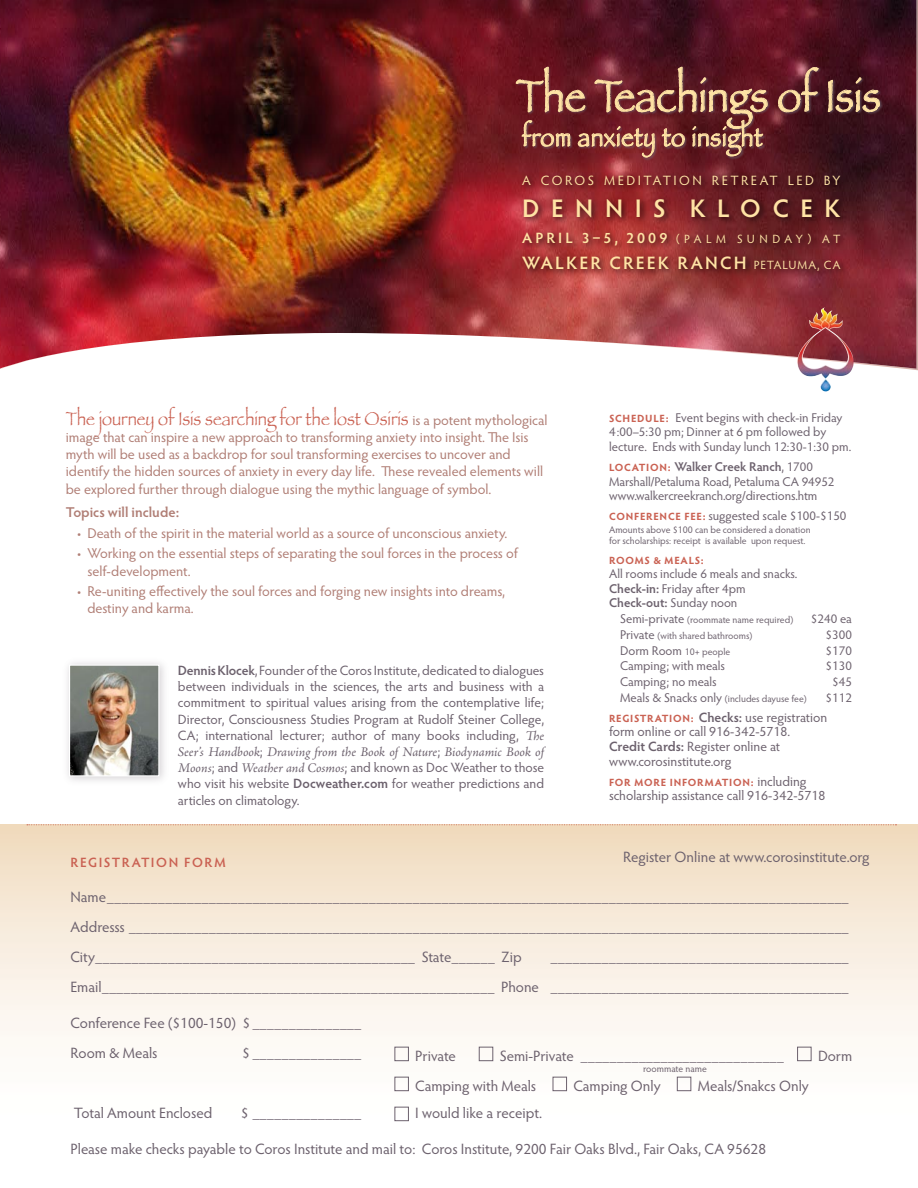
<style>
.page{position:relative;width:918px;height:1188px;background:#fff}
.page>*{position:absolute;margin:0;border:0;box-sizing:border-box;transform-origin:0 0}
.t1{font:46.5px "Papyrus";color:#ffe3a5;scale:.85 1}
.t2{font:27px "Papyrus";letter-spacing:.03em;color:#ffe3a5;scale:.85 1}
.t3{font:600 25.5px "Hypatia Sans Pro";letter-spacing:.445em;color:#ffe3a5}
.t4{font:19.5px "Papyrus";color:#ca6253;scale:.85 1}
.t5{font:600 18px "Hypatia Sans Pro";letter-spacing:.12em;color:#ffe3a5}
.t6{font:15px/30px "Hypatia Sans Pro";letter-spacing:-.005em;color:#6c616d;text-align:justify}
.t7{font:600 15px "Hypatia Sans Pro";letter-spacing:.205em;color:#ffe3a5}
.t8{font:14.25px/17.2px "Hypatia Sans Pro";letter-spacing:-.005em;color:#b07e75}
.t9{font:600 14.25px "Hypatia Sans Pro";color:#b07e75}
.t10{font:13.5px/16.2px "Hypatia Sans Pro";color:#6c616d;text-align:justify}
.t11{font:italic 13.5px "Adobe Jenson Pro";letter-spacing:-.005em;color:#6c616d}
.t12{font:13.5px "Hypatia Sans Pro";color:#ffe3a5}
.t13{font:600 13.5px "Hypatia Sans Pro";letter-spacing:.11em;color:#ca6253}
.t14{font:12.75px/14.7px "Hypatia Sans Pro";letter-spacing:-.005em;color:#6c616d}
.t15{font:12px "Hypatia Sans Pro";color:#ffe3a5}
.t16{font:700 10.5px "Hypatia Sans Pro";letter-spacing:.075em;color:#ca6253}
.t17{font:9.75px/10.5px "Hypatia Sans Pro";color:#6c616d}
.s1{font-weight:400;font-size:12px}
.s2{font-family:"Hypatia Sans Pro";font-size:14.25px;color:#b07e75}
.s3{font-weight:600}
.s4{font-family:"Adobe Jenson Pro";font-style:italic}
.s5{font-family:"Hypatia Sans Pro";font-style:normal}
.s6{font-weight:700;font-size:10.5px;color:#ca6253}
.s7{font-size:12.75px}
.s8{font-weight:400;font-size:13.5px;color:#6c616d}
</style>
<div class="page">
<div style="left:61px;top:657px;width:108px;height:129px;background:#6c616d;opacity:.3"></div>
<img style="left:71px;top:667px;width:86px;height:107px">
<div style="left:69px;top:665px;width:90px;height:111px;border:1px solid #fff"></div>
<img style="left:0;top:0;width:916px;height:369px">
<img style="left:824px;top:308px;width:20px;height:34px">
<div style="left:0;top:824px;width:918px;height:331px;background:linear-gradient(to bottom,#f2dec4,#fff)"></div>
<div style="left:394px;top:1047px;width:15px;height:14px;border:1px solid #6c616d"></div>
<div style="left:479px;top:1047px;width:14px;height:14px;border:1px solid #6c616d"></div>
<div style="left:797px;top:1047px;width:15px;height:14px;border:1px solid #6c616d"></div>
<div style="left:394px;top:1077px;width:15px;height:14px;border:1px solid #6c616d"></div>
<div style="left:553px;top:1077px;width:14px;height:14px;border:1px solid #6c616d"></div>
<div style="left:677px;top:1077px;width:14px;height:14px;border:1px solid #6c616d"></div>
<div style="left:394px;top:1107px;width:15px;height:14px;border:1px solid #6c616d"></div>
<svg style="left:27px;top:824px;width:870px;height:1px"></svg>
<div style="left:516px;top:66px;width:368px;height:96px;background:#6c616d;opacity:.65"></div>
<svg style="left:778px;top:67px;width:41px;height:46px;background:#743c3f"></svg>
<svg style="left:827px;top:63px;width:53px;height:51px;background:#5b3133"></svg>
<svg style="left:515px;top:63px;width:253px;height:95px;background:#783536"></svg>
<div style="left:518px;top:171px;width:331px;height:108px;background:#000;opacity:.75"></div>
<h1 class="t1" style="left:516px;top:68px;width:431px">The Teachings of Isis</h1>
<h2 class="t2" style="left:522px;top:121px;width:284px">from anxiety to insight</h2>
<p class="t12" style="left:522px;top:172px;width:31px">a coros</p>
<p class="t12" style="left:604px;top:172px;width:11px">meditation</p>
<p class="t12" style="left:712px;top:172px;width:11px">retreat</p>
<p class="t12" style="left:788px;top:172px;width:18px">led</p>
<p class="t12" style="left:824px;top:172px;width:18px">b y</p>
<h3 class="t3" style="left:522px;top:191px;width:317px">Dennis Kloc ek</h3>
<p class="t7" style="left:522px;top:227px;width:250px">April 3–5, 2009 <span class="s1">(Pa lm Sunda</span></p>
<p class="t15" style="left:796px;top:231px;width:37px">y) at</p>
<p class="t5" style="left:522px;top:250px;width:247px">walker creek ranch <span class="s1">Peta</span></p>
<p class="t15" style="left:783px;top:257px;width:59px">luma, CA</p>
<h3 class="t4" style="left:66px;top:407px;width:568px">The journey of Isis searching for the lost Osiris <span class="s2">is a potent mythological</span></h3>
<p class="t8" style="left:66px;top:428px;width:479px">image that can inspire a new approach to transforming anxiety into insight. The Isis myth will be used as a backdrop for soul transforming exercises to uncover and identify the hidden sources of anxiety in every day life. These revealed elements will be explored further through dialogue using the mythic language of symbol.</p>
<p class="t9" style="left:66px;top:503px;width:115px">Topics will include:</p>
<p class="t8" style="left:77px;top:524px;width:432px">• Death of the spirit in the material world as a source of unconscious anxiety.</p>
<p class="t8" style="left:87px;top:544px;width:432px;text-indent:-11px">• Working on the essential steps of separating the soul forces in the process of self-development.</p>
<p class="t8" style="left:87px;top:582px;width:419px;text-indent:-11px">• Re-uniting effectively the soul forces and forging new insights into dreams, destiny and karma.</p>
<p class="t10" style="left:178px;top:662px;width:368px"><span class="s3">Dennis Klocek</span>, Founder of the Coros Institute, dedicated to dialogues between individuals in the sciences, the arts and business with a commitment to spiritual values arising from the contemplative life; Director, Consciousness Studies Program at Rudolf Steiner College, CA; international lecturer; author of many books including, <span class="s4">The</span></p>
<p class="t11" style="left:178px;top:744px;width:368px">Seer’s Handbook<span class="s5">;</span> Drawing from the Book of Nature<span class="s5">;</span> Biodynamic Book of</p>
<p class="t10" style="left:178px;top:759px;width:368px"><span class="s4">Moons</span>; and <span class="s4">Weather and Cosmos</span>; and known as Doc Weather to those who visit his website <span class="s3">Docweather.com</span> for weather predictions and articles on climatology.</p>
<p class="t14" style="left:609px;top:410px;width:244px"><span class="s6">SCHEDULE:</span> Event begins with check-in Friday<br>4:00–5:30 pm; Dinner at 6 pm followed by lecture. Ends with Sunday lunch 12:30-1:30 pm.</p>
<p class="t14" style="left:609px;top:459px;width:227px"><span class="s6">LOC ATION:</span> <span class="s3">Walker Creek Ranch</span>, 1700<br>Marshall/Petaluma Road, Petaluma CA 94952 www.walkercreekranch.org/directions.htm</p>
<p class="t14" style="left:609px;top:508px;width:239px"><span class="s6">CONFE RE NCE FEE :</span> suggested scale $100-$150</p>
<p class="t17" style="left:609px;top:524px;width:203px">Amounts above $100 can be considered a donation for scholarships: receipt is available upon request.</p>
<p class="t16" style="left:609px;top:553px;width:96px">ROOMS &amp; MEALS :</p>
<p class="t14" style="left:609px;top:566px;width:190px">All rooms include 6 meals and snacks.<br><span class="s3">Check-in:</span> Friday after 4pm<br><span class="s3">Check-out:</span> Sunday noon</p>
<p class="t17" style="left:620px;top:614px;width:175px"><span class="s7">Semi-private</span> (roommate name required)</p>
<p class="t14" style="left:811px;top:611px;width:43px">$240 ea</p>
<p class="t17" style="left:620px;top:630px;width:134px"><span class="s7">Private</span> (with shared bathrooms)</p>
<p class="t14" style="left:826px;top:627px;width:28px">$300</p>
<p class="t17" style="left:620px;top:646px;width:112px"><span class="s7">Dorm Room</span> 10+ people</p>
<p class="t14" style="left:826px;top:642px;width:28px">$170</p>
<p class="t14" style="left:620px;top:658px;width:107px">Camping; with meals</p>
<p class="t14" style="left:826px;top:658px;width:28px">$130</p>
<p class="t14" style="left:620px;top:674px;width:98px">Camping; no meals</p>
<p class="t14" style="left:832px;top:674px;width:21px">$45</p>
<p class="t17" style="left:620px;top:693px;width:188px"><span class="s7">Meals &amp; Snacks only</span> (includes dayuse fee)</p>
<p class="t14" style="left:826px;top:690px;width:28px">$112</p>
<p class="t10" style="left:609px;top:709px;width:220px;line-height:14.7px;text-align:left"><span class="s6">REGISTRATION:</span> <span class="s3">Checks:</span> use registration form online or call 916-342-5718.<br><span class="s3">Credit Cards:</span> Register online at www.corosinstitute.org</p>
<p class="t16" style="left:609px;top:775px;width:199px">FOR MORE INFORMATION: <span class="s8">including</span></p>
<p class="t10" style="left:609px;top:787px;width:218px">scholarship assistance call 916-342-5718</p>
<p class="t6" style="left:623px;top:842px;width:248px">Register Online at www.corosinstitute.org</p>
<p class="t13" style="left:71px;top:853px;width:157px">Registration Form</p>
<p class="t6" style="left:70px;top:881px;width:780px">Name______________________________________________________________________________________________________ Addresss ___________________________________________________________________________________________________ City____________________________________________ State______ Zip</p>
<p class="t6" style="left:70px;top:941px;width:780px;text-align:right">_________________________________________<br>Email______________________________________________________ Phone _________________________________________</p>
<p class="t6" style="left:70px;top:1007px;width:292px">Conference Fee ($100-150) $ _______________<br>Room &amp; Meals</p>
<p class="t6" style="left:242px;top:1037px;width:121px">$ _______________</p>
<p class="t6" style="left:415px;top:1040px;width:42px">Private</p>
<p class="t6" style="left:500px;top:1040px;width:286px">Semi-Private ____________________________</p>
<p class="t6" style="left:818px;top:1040px;width:36px">Dorm</p>
<p class="t6" style="left:415px;top:1070px;width:123px">Camping with Meals</p>
<p class="t6" style="left:573px;top:1070px;width:89px">Camping Only</p>
<p class="t6" style="left:698px;top:1070px;width:113px">Meals/Snakcs Only</p>
<p class="t17" style="left:643px;top:1063px;width:65px">roommate name</p>
<p class="t6" style="left:74px;top:1097px;width:140px">Total Amount Enclosed</p>
<p class="t6" style="left:241px;top:1097px;width:122px">$ _______________</p>
<p class="t6" style="left:415px;top:1097px;width:128px">I would like a receipt.</p>
<p class="t6" style="left:70px;top:1133px;width:697px">Please make checks payable to Coros Institute and mail to: Coros Institute, 9200 Fair Oaks Blvd., Fair Oaks, CA 95628</p>
</div>
